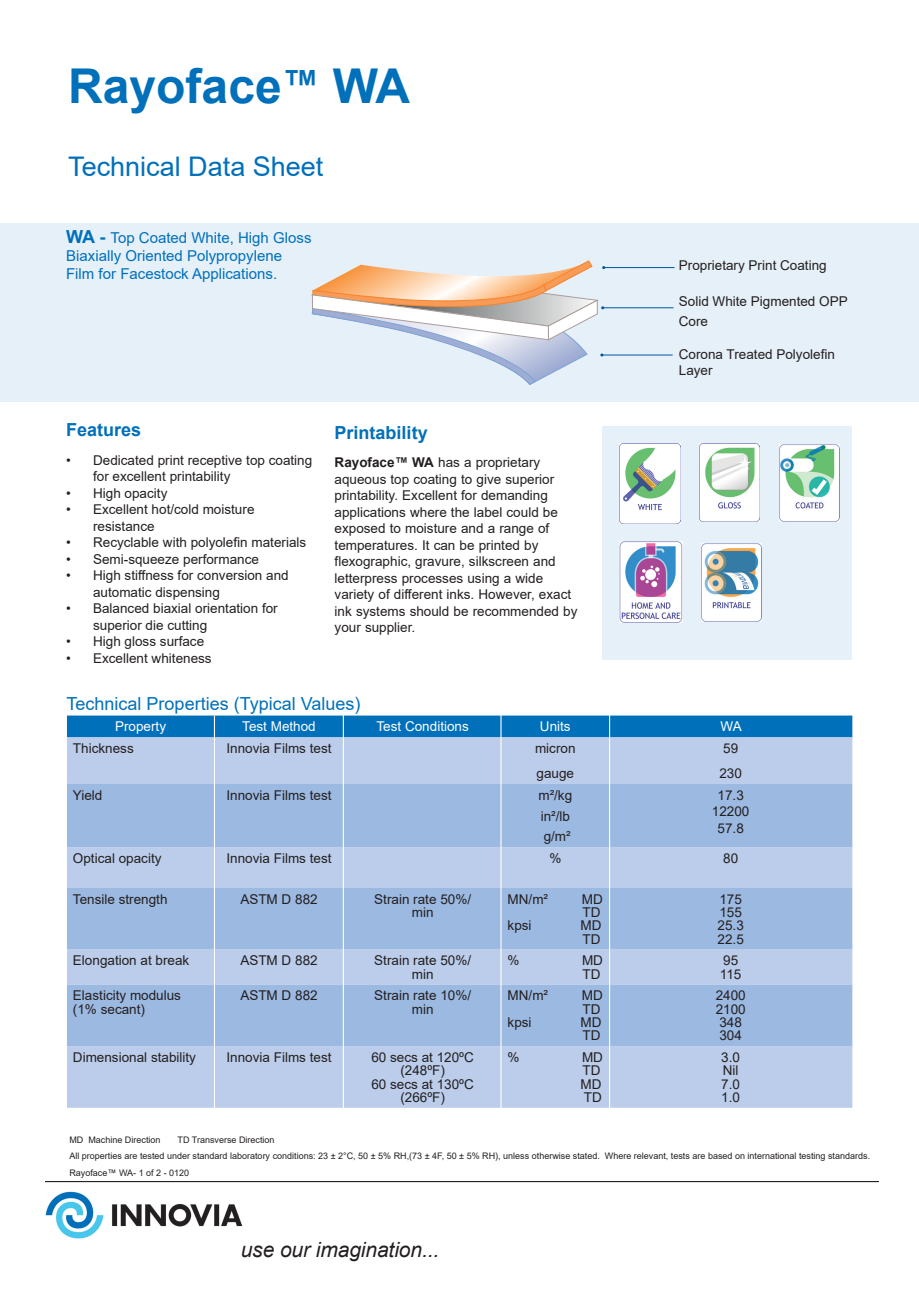
<style>
.page{position:relative;width:919px;height:1289px;background:#fff}
.page>*{position:absolute;margin:0;border:0;box-sizing:border-box;transform-origin:0 0}
.t1{font:700 48px "Arial";color:#0070ba}
.t2{font:27px "Arial";color:#0070ba}
.t3{font:italic 21px "Arial";letter-spacing:-.005em;color:#231f20}
.t4{font:18px "Arial";color:#0070ba}
.t5{font:700 18px "Arial";color:#0070ba}
.t6{font:15px/18px "Arial";color:#0070ba}
.t7{font:13.5px/13.2px "Arial";color:#231f20}
.t8{font:13.5px "Arial";color:#fff}
.t9{font:9px/16.5px "Arial";color:#231f20}
.s1{font-size:37.5px}
.s2{font-weight:700;font-size:18px}
.s3{font-weight:700}
</style>
<div class="page">
<div style="left:0;top:223px;width:918px;height:179px;background:#e6f0f8"></div>
<div style="left:602px;top:426px;width:250px;height:233px;background:#e6f0f8"></div>
<hr style="left:602px;top:307px;width:71px;height:1px;background:#0054a6">
<hr style="left:601px;top:354px;width:71px;height:1px;background:#0054a6">
<hr style="left:603px;top:267px;width:71px;height:1px;background:#0054a6">
<img style="left:699px;top:443px;width:60px;height:78px">
<hr style="left:45px;top:1180px;width:833px;height:2px;background:#231f20">
<img style="left:45px;top:1191px;width:198px;height:48px">
<img style="left:779px;top:444px;width:60px;height:78px">
<img style="left:701px;top:543px;width:60px;height:78px">
<img style="left:619px;top:443px;width:61px;height:80px">
<svg style="left:311px;top:260px;width:294px;height:125px"></svg>
<img style="left:619px;top:541px;width:63px;height:81px">
<div style="left:67px;top:715px;width:785px;height:22px;background:#0070ba"></div>
<div style="left:67px;top:737px;width:785px;height:370px;background:#bbcdea"></div>
<svg style="left:67px;top:784px;width:785px;height:262px;background:#a5bfe3"></svg>
<hr style="left:214px;top:715px;width:1px;height:404px;background:#fff">
<hr style="left:500px;top:714px;width:1px;height:404px;background:#fff">
<hr style="left:609px;top:713px;width:1px;height:404px;background:#fff">
<hr style="left:343px;top:712px;width:1px;height:404px;background:#fff">
<h1 class="t1" style="left:68px;top:52px;width:343px">Rayoface<span class="s1">™</span> WA</h1>
<h2 class="t2" style="left:68px;top:148px;width:257px">Technical Data Sheet</h2>
<p class="t6" style="left:66px;top:228px;width:247px"><span class="s2">WA -</span> Top Coated White, High Gloss<br>Biaxially Oriented Polypropylene<br>Film for Facestock Applications.</p>
<h3 class="t5" style="left:66px;top:417px;width:77px">Features</h3>
<p class="t7" style="left:93px;top:452px;width:221px;line-height:16.5px;text-indent:-27px">• Dedicated print receptive top coating for excellent printability</p>
<p class="t7" style="left:66px;top:486px;width:103px">• High opacity</p>
<p class="t7" style="left:93px;top:501px;width:163px;line-height:16.5px;text-indent:-27px">• Excellent hot/cold moisture resistance</p>
<p class="t7" style="left:66px;top:536px;width:242px">• Recyclable with polyolefin materials</p>
<p class="t7" style="left:66px;top:552px;width:194px">• Semi-squeeze performance</p>
<p class="t7" style="left:93px;top:567px;width:197px;line-height:16.5px;text-indent:-27px">• High stiffness for conversion and automatic dispensing</p>
<p class="t7" style="left:93px;top:600px;width:186px;line-height:16.5px;text-indent:-27px">• Balanced biaxial orientation for superior die cutting</p>
<p class="t7" style="left:66px;top:635px;width:140px">• High gloss surface</p>
<p class="t7" style="left:66px;top:651px;width:147px">• Excellent whiteness</p>
<h3 class="t5" style="left:334px;top:419px;width:95px">Printability</h3>
<p class="t7" style="left:334px;top:454px;width:244px;line-height:16.5px"><span class="s3">Rayoface™ WA</span> has a proprietary aqueous top coating to give superior printability. Excellent for demanding applications where the label could be exposed to moisture and a range of temperatures. It can be printed by flexographic, gravure, silkscreen and letterpress processes using a wide variety of different inks. However, exact ink systems should be recommended by your supplier.</p>
<h3 class="t4" style="left:67px;top:691px;width:295px">Technical Properties (Typical Values)</h3>
<p class="t7" style="left:678px;top:259px;width:149px">Proprietary Print Coating</p>
<p class="t7" style="left:678px;top:292px;width:170px;line-height:19.5px">Solid White Pigmented OPP<br>Core</p>
<p class="t7" style="left:678px;top:346px;width:158px;line-height:16.5px">Corona Treated Polyolefin<br>Layer</p>
<p class="t8" style="left:115px;top:717px;width:53px">Property</p>
<p class="t8" style="left:242px;top:717px;width:75px">Test Method</p>
<p class="t8" style="left:376px;top:717px;width:94px">Test Conditions</p>
<p class="t8" style="left:540px;top:717px;width:32px">Units</p>
<p class="t8" style="left:720px;top:717px;width:23px">WA</p>
<p class="t7" style="left:73px;top:741px;width:62px">Thickness</p>
<p class="t7" style="left:226px;top:741px;width:107px">Innovia Films test</p>
<p class="t7" style="left:535px;top:741px;width:42px">micron</p>
<p class="t7" style="left:723px;top:741px;width:17px">59</p>
<p class="t7" style="left:536px;top:766px;width:39px">gauge</p>
<p class="t7" style="left:719px;top:766px;width:24px">230</p>
<p class="t7" style="left:73px;top:788px;width:31px">Yield</p>
<p class="t7" style="left:226px;top:788px;width:107px">Innovia Films test</p>
<p class="t7" style="left:538px;top:784px;width:35px;line-height:20.7px">m2/kg in2/lb g/m2</p>
<p class="t7" style="left:711px;top:786px;width:39px;line-height:16.5px;text-align:center">17.3<br>12200<br>57.8</p>
<p class="t7" style="left:73px;top:851px;width:90px">Optical opacity</p>
<p class="t7" style="left:226px;top:851px;width:107px">Innovia Films test</p>
<p class="t7" style="left:549px;top:851px;width:14px">%</p>
<p class="t7" style="left:723px;top:851px;width:17px">80</p>
<p class="t7" style="left:73px;top:892px;width:96px">Tensile strength</p>
<p class="t7" style="left:240px;top:892px;width:79px">ASTM D 882</p>
<p class="t7" style="left:374px;top:892px;width:98px;text-align:center">Strain rate 50%/ min</p>
<p class="t7" style="left:507px;top:892px;width:42px">MN/m2</p>
<p class="t7" style="left:582px;top:892px;width:22px">MD<br>TD</p>
<p class="t7" style="left:507px;top:918px;width:26px">kpsi</p>
<p class="t7" style="left:580px;top:918px;width:22px">MD<br>TD</p>
<p class="t7" style="left:717px;top:892px;width:28px">175<br>155<br>25.3<br>22.5</p>
<p class="t7" style="left:73px;top:953px;width:118px">Elongation at break</p>
<p class="t7" style="left:240px;top:953px;width:79px">ASTM D 882</p>
<p class="t7" style="left:374px;top:953px;width:98px;text-align:center">Strain rate 50%/ min</p>
<p class="t7" style="left:507px;top:953px;width:14px">%</p>
<p class="t7" style="left:582px;top:953px;width:22px">MD<br>TD</p>
<p class="t7" style="left:719px;top:953px;width:23px">95<br>115</p>
<p class="t7" style="left:73px;top:989px;width:110px">Elasticity modulus (1% secant)</p>
<p class="t7" style="left:240px;top:989px;width:79px">ASTM D 882</p>
<p class="t7" style="left:374px;top:989px;width:98px;text-align:center">Strain rate 10%/ min</p>
<p class="t7" style="left:507px;top:989px;width:42px">MN/m2</p>
<p class="t7" style="left:582px;top:989px;width:22px">MD<br>TD</p>
<p class="t7" style="left:507px;top:1015px;width:26px">kpsi</p>
<p class="t7" style="left:580px;top:1015px;width:22px">MD<br>TD</p>
<p class="t7" style="left:715px;top:989px;width:32px">2400<br>2100<br>348<br>304</p>
<p class="t7" style="left:73px;top:1050px;width:125px">Dimensional stability</p>
<p class="t7" style="left:226px;top:1050px;width:107px">Innovia Films test</p>
<p class="t7" style="left:371px;top:1050px;width:104px;text-align:center">60 secs at 120ºC (248ºF)<br>60 secs at 130ºC (266ºF)</p>
<p class="t7" style="left:507px;top:1050px;width:14px">%</p>
<p class="t7" style="left:580px;top:1050px;width:24px">MD<br>TD<br>MD<br>TD</p>
<p class="t7" style="left:721px;top:1050px;width:20px;text-align:justify">3.0<br>Nil 7.0<br>1.0</p>
<p class="t9" style="left:69px;top:1131px;width:802px;text-indent:108px">TD Transverse Direction<br>All properties are tested under standard laboratory conditions: 23 ± 2°C, 50 ± 5% RH,(73 ± 4F, 50 ± 5% RH), unless otherwise stated. Where relevant, tests are based on international testing standards.<br>Rayoface™ WA- 1 of 2 - 0120</p>
<p class="t9" style="left:69px;top:1131px;width:93px">MD Machine Direction</p>
<h3 class="t3" style="left:241px;top:1235px;width:200px">use our imagination...</h3>
</div>
